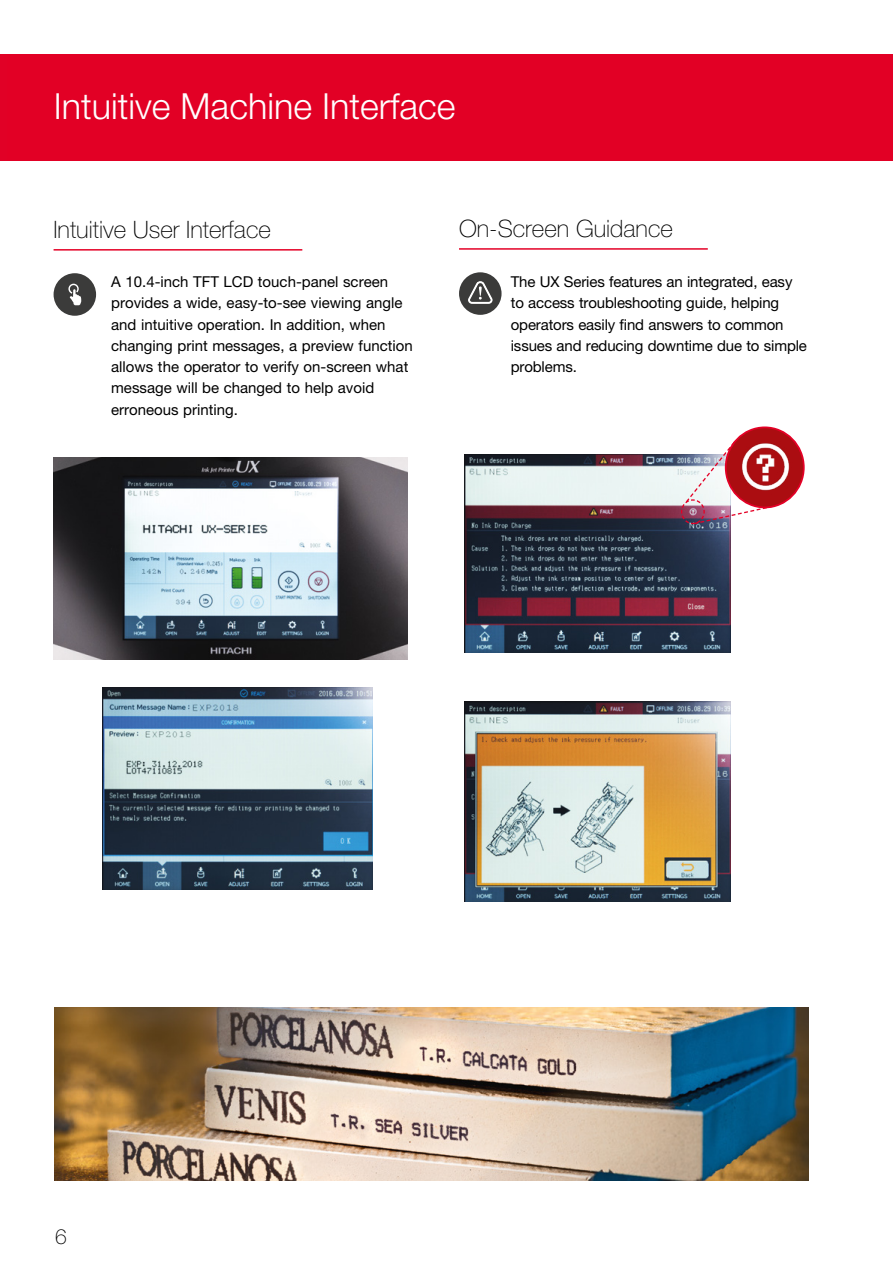
<style>
.page{position:relative;width:893px;height:1263px;background:#fff}
.page>*{position:absolute;margin:0;border:0;box-sizing:border-box;transform-origin:0 0}
.t1{font:300 36px "Helvetica Neue LT Pro";color:#fff}
.t2{font:100 24px "Helvetica Neue LT Pro";color:#000}
.t3{font:100 21px "Helvetica Neue LT Pro";color:#000}
.t4{font:15px/21.3px "Helvetica Neue LT Pro";color:#000}
</style>
<div class="page">
<div style="left:0;top:54px;width:893px;height:106px;background:#e20025"></div>
<hr style="left:54px;top:249px;width:248px;height:2px;background:#e40026">
<img style="left:54px;top:457px;width:354px;height:202px">
<img style="left:103px;top:687px;width:270px;height:202px">
<div style="left:54px;top:273px;width:42px;height:43px;background:#3b3b3a;border-radius:50%"></div>
<svg style="left:68px;top:284px;width:13px;height:21px"></svg>
<hr style="left:459px;top:248px;width:249px;height:2px;background:#e40026">
<div style="left:459px;top:272px;width:43px;height:43px;background:#3b3b3a;border-radius:50%"></div>
<svg style="left:468px;top:281px;width:25px;height:23px"></svg>
<img style="left:465px;top:454px;width:266px;height:198px">
<img style="left:680px;top:443px;width:94px;height:82px">
<div style="left:726px;top:427px;width:78px;height:80px;background:#ab0d11;border-radius:50%"></div>
<img style="left:733px;top:435px;width:64px;height:64px">
<div style="left:725px;top:426px;width:80px;height:82px;border:2px solid #e40026;border-radius:50%"></div>
<img style="left:465px;top:701px;width:266px;height:200px">
<img style="left:55px;top:1008px;width:754px;height:172px">
<h1 class="t1" style="left:54px;top:84px;width:403px">Intuitive Machine Interface</h1>
<h2 class="t2" style="left:54px;top:216px;width:219px">Intuitive User Interface</h2>
<p class="t4" style="left:111px;top:271px;width:303px">A 10.4-inch TFT LCD touch-panel screen provides a wide, easy-to-see viewing angle and intuitive operation. In addition, when changing print messages, a preview function allows the operator to verify on-screen what message will be changed to help avoid erroneous printing.</p>
<h2 class="t2" style="left:459px;top:215px;width:215px">On-Screen Guidance</h2>
<p class="t4" style="left:511px;top:271px;width:298px">The UX Series features an integrated, easy to access troubleshooting guide, helping operators easily find answers to common issues and reducing downtime due to simple problems.</p>
<h3 class="t3" style="left:55px;top:1224px;width:13px">6</h3>
</div>
